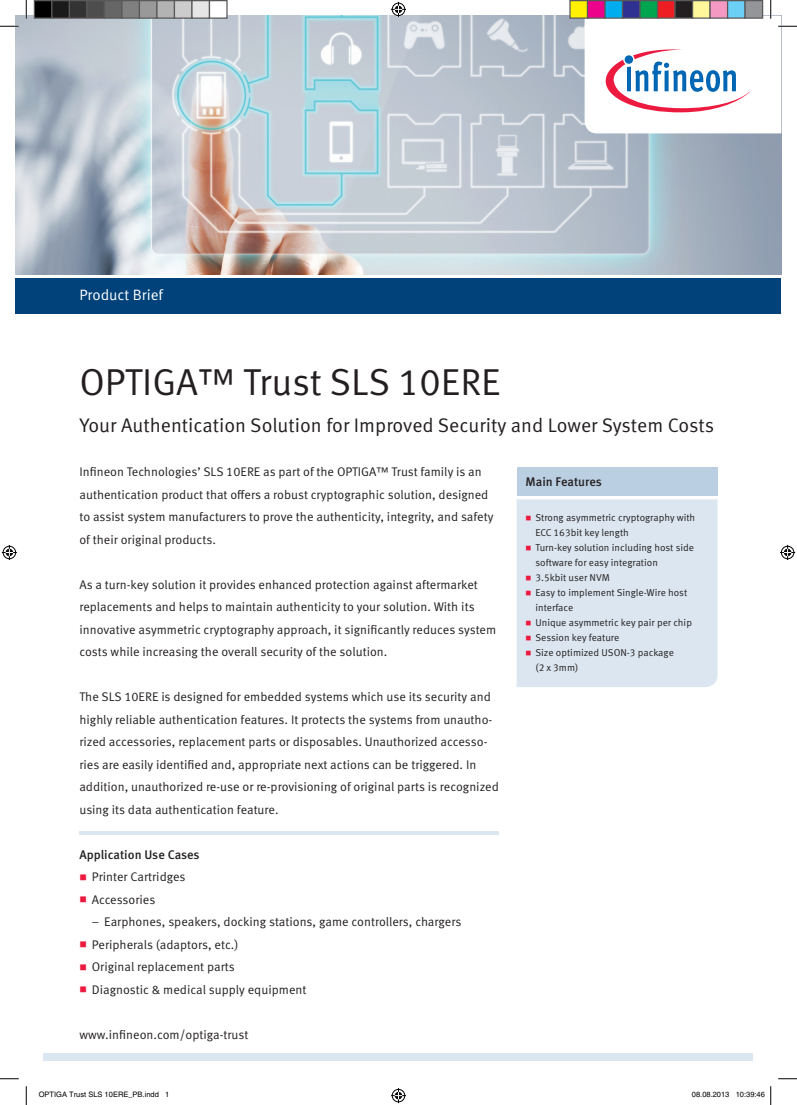
<style>
.page{position:relative;width:797px;height:1105px;background:#fff}
.page>*{position:absolute;margin:0;border:0;box-sizing:border-box;transform-origin:0 0}
.t1{font:37.5px "Infineon Meta";color:#231f20}
.t2{font:19.62px "Infineon Meta";color:#231f20}
.t3{font:15px "Infineon Meta";color:#fff}
.t4{font:12.5px/22.5px "Infineon Meta";color:#231f20}
.t5{font:500 12.5px "Infineon Meta";letter-spacing:-.005em;color:#231f20}
.t6{font:10px/15px "Infineon Meta";color:#231f20}
.t7{font:7.5px "Helvetica";color:#000}
</style>
<div class="page">
<div style="left:44px;top:1054px;width:709px;height:7px;background:#dbe6f0"></div>
<img style="left:16px;top:16px;width:765px;height:258px">
<div style="left:516px;top:468px;width:201px;height:28px;background:#bbcfe2"></div>
<div style="left:516px;top:499px;width:201px;height:188px;background:#dbe6f0"></div>
<div style="left:16px;top:278px;width:765px;height:35px;background:#004279"></div>
<hr style="left:79px;top:831px;width:420px;height:4px;background:#dbe6f0">
<svg style="left:0;top:25px;width:19px;height:2px"></svg>
<svg style="left:0;top:1078px;width:19px;height:1px"></svg>
<svg style="left:778px;top:1078px;width:19px;height:1px"></svg>
<svg style="left:25px;top:0;width:2px;height:19px"></svg>
<svg style="left:25px;top:1086px;width:2px;height:19px"></svg>
<svg style="left:584px;top:0;width:213px;height:133px"></svg>
<svg style="left:391px;top:2px;width:15px;height:15px"></svg>
<svg style="left:391px;top:1088px;width:15px;height:15px"></svg>
<svg style="left:2px;top:545px;width:15px;height:15px"></svg>
<svg style="left:780px;top:545px;width:15px;height:15px"></svg>
<div style="left:34px;top:1px;width:18px;height:17px;background:#000"></div>
<div style="left:34px;top:0;width:18px;height:19px;border:1px solid #595959"></div>
<div style="left:52px;top:1px;width:17px;height:17px;background:#1a1a1a"></div>
<div style="left:51px;top:0;width:19px;height:19px;border:1px solid #595959"></div>
<div style="left:69px;top:1px;width:18px;height:17px;background:#333"></div>
<div style="left:69px;top:0;width:19px;height:19px;border:1px solid #595959"></div>
<div style="left:87px;top:1px;width:17px;height:17px;background:#4d4d4d"></div>
<div style="left:86px;top:0;width:19px;height:19px;border:1px solid #595959"></div>
<div style="left:104px;top:1px;width:18px;height:17px;background:#666"></div>
<div style="left:104px;top:0;width:18px;height:19px;border:1px solid #595959"></div>
<div style="left:122px;top:1px;width:17px;height:17px;background:#808080"></div>
<div style="left:121px;top:0;width:19px;height:19px;border:1px solid #595959"></div>
<div style="left:139px;top:1px;width:18px;height:17px;background:#999"></div>
<div style="left:139px;top:0;width:19px;height:19px;border:1px solid #595959"></div>
<div style="left:157px;top:1px;width:17px;height:17px;background:#b3b3b3"></div>
<div style="left:156px;top:0;width:19px;height:19px;border:1px solid #595959"></div>
<div style="left:174px;top:1px;width:18px;height:17px;background:#ccc"></div>
<div style="left:174px;top:0;width:18px;height:19px;border:1px solid #595959"></div>
<div style="left:192px;top:1px;width:17px;height:17px;background:#e6e6e6"></div>
<div style="left:191px;top:0;width:19px;height:19px;border:1px solid #595959"></div>
<div style="left:209px;top:1px;width:18px;height:17px;background:#fff"></div>
<div style="left:209px;top:0;width:19px;height:19px;border:1px solid #595959"></div>
<div style="left:570px;top:1px;width:17px;height:17px;background:#fff101"></div>
<div style="left:569px;top:0;width:19px;height:19px;border:1px solid #595959"></div>
<div style="left:587px;top:1px;width:18px;height:17px;background:#ed028c"></div>
<div style="left:587px;top:0;width:18px;height:19px;border:1px solid #595959"></div>
<div style="left:605px;top:1px;width:17px;height:17px;background:#00aeef"></div>
<div style="left:604px;top:0;width:19px;height:19px;border:1px solid #595959"></div>
<div style="left:622px;top:1px;width:18px;height:17px;background:#2e3092"></div>
<div style="left:622px;top:0;width:18px;height:19px;border:1px solid #595959"></div>
<div style="left:640px;top:1px;width:17px;height:17px;background:#00a54f"></div>
<div style="left:639px;top:0;width:19px;height:19px;border:1px solid #595959"></div>
<div style="left:657px;top:1px;width:18px;height:17px;background:#ee1d23"></div>
<div style="left:657px;top:0;width:18px;height:19px;border:1px solid #595959"></div>
<div style="left:675px;top:1px;width:17px;height:17px;background:#231f20"></div>
<div style="left:674px;top:0;width:19px;height:19px;border:1px solid #595959"></div>
<div style="left:692px;top:1px;width:18px;height:17px;background:#fff79a"></div>
<div style="left:692px;top:0;width:18px;height:19px;border:1px solid #595959"></div>
<div style="left:710px;top:1px;width:17px;height:17px;background:#f499c2"></div>
<div style="left:709px;top:0;width:19px;height:19px;border:1px solid #595959"></div>
<div style="left:727px;top:1px;width:18px;height:17px;background:#6bcff6"></div>
<div style="left:727px;top:0;width:18px;height:19px;border:1px solid #595959"></div>
<div style="left:745px;top:1px;width:17px;height:17px;background:#939598"></div>
<div style="left:744px;top:0;width:19px;height:19px;border:1px solid #595959"></div>
<svg style="left:770px;top:1086px;width:1px;height:19px"></svg>
<svg style="left:526px;top:516px;width:5px;height:4px"></svg>
<svg style="left:526px;top:546px;width:5px;height:4px"></svg>
<svg style="left:526px;top:576px;width:5px;height:4px"></svg>
<svg style="left:526px;top:591px;width:5px;height:4px"></svg>
<svg style="left:526px;top:621px;width:5px;height:4px"></svg>
<svg style="left:526px;top:636px;width:5px;height:4px"></svg>
<svg style="left:526px;top:651px;width:5px;height:4px"></svg>
<p class="t3" style="left:79px;top:286px;width:85px">Product Brief</p>
<h1 class="t1" style="left:79px;top:359px;width:423px">OPTIGA™ Trust SLS 10ERE</h1>
<h2 class="t2" style="left:79px;top:414px;width:636px">Your Authentication Solution for Improved Security and Lower System Costs</h2>
<p class="t4" style="left:79px;top:461px;width:415px">Infineon Technologies’ SLS 10ERE as part of the OPTIGA™ Trust family is an authentication product that offers a robust cryptographic solution, designed to assist system manufacturers to prove the authenticity, integrity, and safety of their original products.</p>
<p class="t4" style="left:79px;top:573px;width:418px">As a turn-key solution it provides enhanced protection against aftermarket replacements and helps to maintain authenticity to your solution. With its innovative asymmetric cryptography approach, it significantly reduces system costs while increasing the overall security of the solution.</p>
<p class="t4" style="left:79px;top:686px;width:421px">The SLS 10ERE is designed for embedded systems which use its security and highly reliable authentication features. It protects the systems from unautho&shy;rized accessories, replacement parts or disposables. Unauthorized accesso&shy;ries are easily identified and, appropriate next actions can be triggered. In addition, unauthorized re-use or re-provisioning of original parts is recognized using its data authentication feature.</p>
<p class="t5" style="left:79px;top:847px;width:122px">Application Use Cases</p>
<p class="t4" style="left:92px;top:866px;width:95px">Printer Cartridges<br>Accessories</p>
<p class="t4" style="left:92px;top:911px;width:371px">– Earphones, speakers, docking stations, game controllers, chargers Peripherals (adaptors, etc.)<br>Original replacement parts<br>Diagnostic &amp; medical supply equipment</p>
<p class="t4" style="left:79px;top:1023px;width:170px">www.infineon.com/optiga-trust</p>
<p class="t5" style="left:525px;top:474px;width:78px">Main Features</p>
<p class="t6" style="left:535px;top:510px;width:161px">Strong asymmetric cryptography with<br>ECC 163bit key length<br>Turn-key solution including host side software for easy integration<br>3.5kbit user NVM<br>Easy to implement Single-Wire host interface<br>Unique asymmetric key pair per chip<br>Session key feature<br>Size optimized USON-3 package<br>(2 x 3mm)</p>
<p class="t7" style="left:39px;top:1090px;width:132px">OPTIGA Trust SLS 10ERE_PB.indd 1</p>
<p class="t7" style="left:692px;top:1090px;width:74px">08.08.2013 10:39:46</p>
</div>
